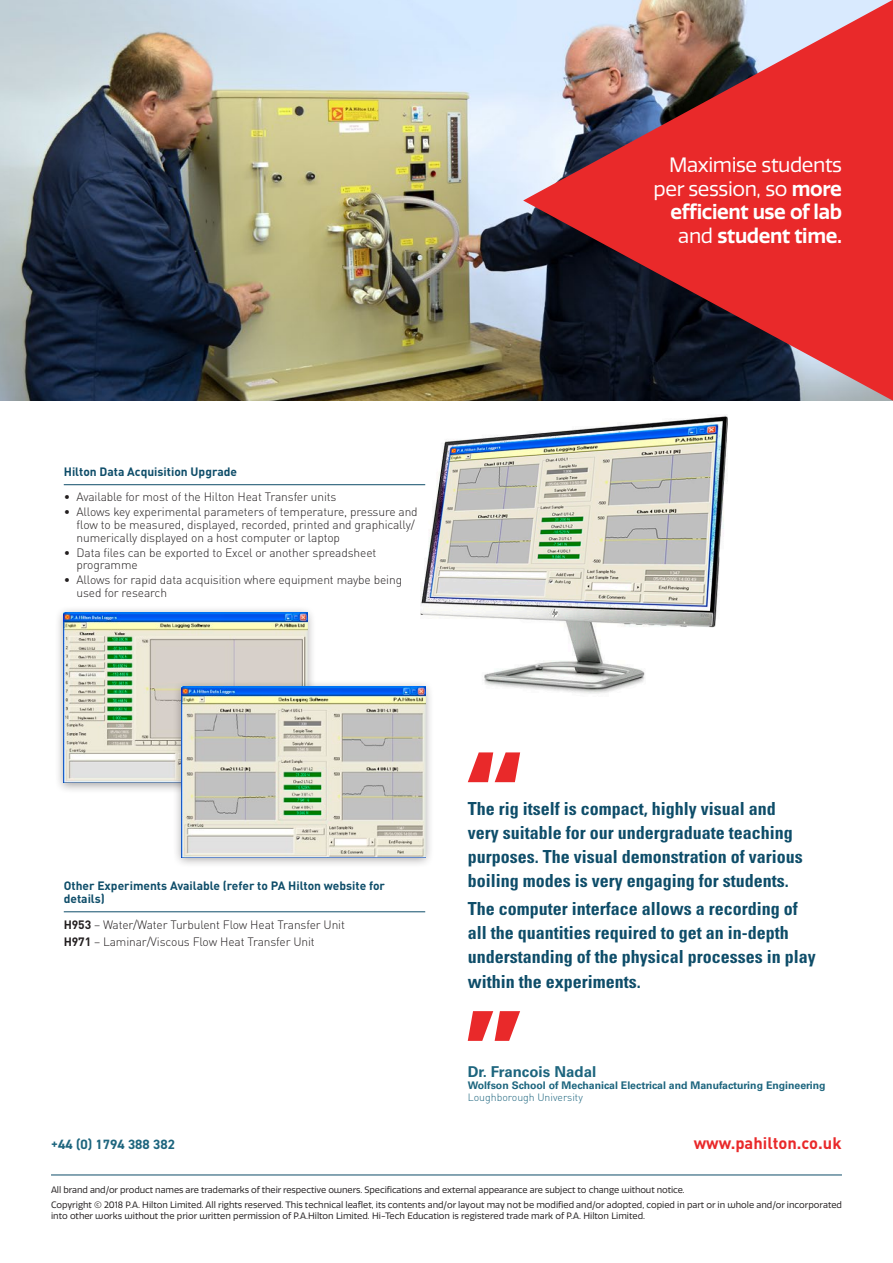
<style>
.page{position:relative;width:893px;height:1263px;background:#fff}
.page>*{position:absolute;margin:0;border:0;box-sizing:border-box;transform-origin:0 0}
.t1{font:600 20.25px/23.7px "Quatro";letter-spacing:-.02em;color:#fff;text-align:right}
.Contents_quote{font:700 condensed 18px/24px "Univers LT Pro";color:#0e4d69}
.t2{font:700 16.5px "DIN";color:#e9292a}
.Contents_quote_title{font:700 15px "Univers";color:#1d657e}
.t3{font:700 13.5px "DIN2014";color:#1d657e}
.Text_bullets{font:300 12px/12.8px "DIN";letter-spacing:-.01em;color:#231f20}
.decription{font:700 12px/12.8px "DIN";color:#0e4d69}
.Contents_quote_title-2{font:700 10.5px "Univers";color:#1d657e}
.Contents_quote_title-3{font:300 10.5px "DIN";color:#1d657e}
.t4{font:9px/10.5px "Quatro";color:#231f20}
.s1{font-weight:400}
.s2{font-weight:700}
</style>
<div class="page">
<img style="left:420px;top:414px;width:307px;height:280px">
<img style="left:0;top:0;width:523px;height:401px">
<hr style="left:51px;top:1175px;width:791px;height:1px;background:#0e4d69">
<svg style="left:523px;top:0;width:370px;height:401px;background:#a55055"></svg>
<hr style="left:64px;top:484px;width:361px;height:1px;background:#0e4d69">
<hr style="left:64px;top:911px;width:361px;height:1px;background:#0e4d69">
<svg style="left:468px;top:752px;width:52px;height:30px"></svg>
<svg style="left:468px;top:1011px;width:52px;height:30px"></svg>
<div style="left:55px;top:605px;width:262px;height:189px;background:#231f20;opacity:.4"></div>
<img style="left:64px;top:612px;width:243px;height:170px">
<div style="left:173px;top:680px;width:262px;height:189px;background:#231f20;opacity:.4"></div>
<img style="left:182px;top:687px;width:243px;height:170px">
<p class="t1" style="left:654px;top:153px;width:190px"><span class="s1">Maximise students per session, so</span> more efficient use of lab <span class="s1">and</span> student time.</p>
<p class="decription" style="left:64px;top:465px;width:175px">Hilton Data Acquisition Upgrade</p>
<p class="Text_bullets" style="left:64px;top:491px;width:274px">• Available for most of the Hilton Heat Transfer units</p>
<p class="Text_bullets" style="left:77px;top:505px;width:343px;text-indent:-13px">• Allows key experimental parameters of temperature, pressure and flow to be measured, displayed, recorded, printed and graphically/ numerically displayed on a host computer or laptop</p>
<p class="Text_bullets" style="left:77px;top:546px;width:301px;text-indent:-13px">• Data files can be exported to Excel or another spreadsheet programme</p>
<p class="Text_bullets" style="left:77px;top:573px;width:327px;text-indent:-13px">• Allows for rapid data acquisition where equipment maybe being used for research</p>
<p class="decription" style="left:64px;top:879px;width:323px">Other Experiments Available (refer to PA Hilton website for details)</p>
<p class="Text_bullets" style="left:64px;top:918px;width:283px"><span class="s2">H953</span> – Water/Water Turbulent Flow Heat Transfer Unit</p>
<p class="Text_bullets" style="left:64px;top:935px;width:253px"><span class="s2">H971</span> – Laminar/Viscous Flow Heat Transfer Unit</p>
<p class="Contents_quote" style="left:468px;top:796px;width:336px">The rig itself is compact, highly visual and very suitable for our undergraduate teaching purposes. The visual demonstration of various boiling modes is very engaging for students.</p>
<p class="Contents_quote" style="left:468px;top:896px;width:349px;line-height:24.5px">The computer interface allows a recording of all the quantities required to get an in-depth understanding of the physical processes in play within the experiments.</p>
<p class="Contents_quote_title" style="left:468px;top:1063px;width:130px">Dr. Francois Nadal</p>
<p class="Contents_quote_title-2" style="left:468px;top:1079px;width:359px">Wolfson School of Mechanical Electrical and Manufacturing Engineering</p>
<p class="Contents_quote_title-3" style="left:468px;top:1091px;width:117px">Loughborough University</p>
<p class="t3" style="left:51px;top:1135px;width:126px">+44 (0) 1794 388 382</p>
<p class="t2" style="left:694px;top:1132px;width:149px">www.pahilton.co.uk</p>
<p class="t4" style="left:51px;top:1185px;width:635px">All brand and/or product names are trademarks of their respective owners. Specifications and external appearance are subject to change without notice.</p>
<p class="t4" style="left:51px;top:1200px;width:792px">Copyright © 2018 P.A. Hilton Limited. All rights reserved. This technical leaflet, its contents and/or layout may not be modified and/or adopted, copied in part or in whole and/or incorporated into other works without the prior written permission of P.A.Hilton Limited. Hi-Tech Education is registered trade mark of P.A. Hilton Limited.</p>
</div>
